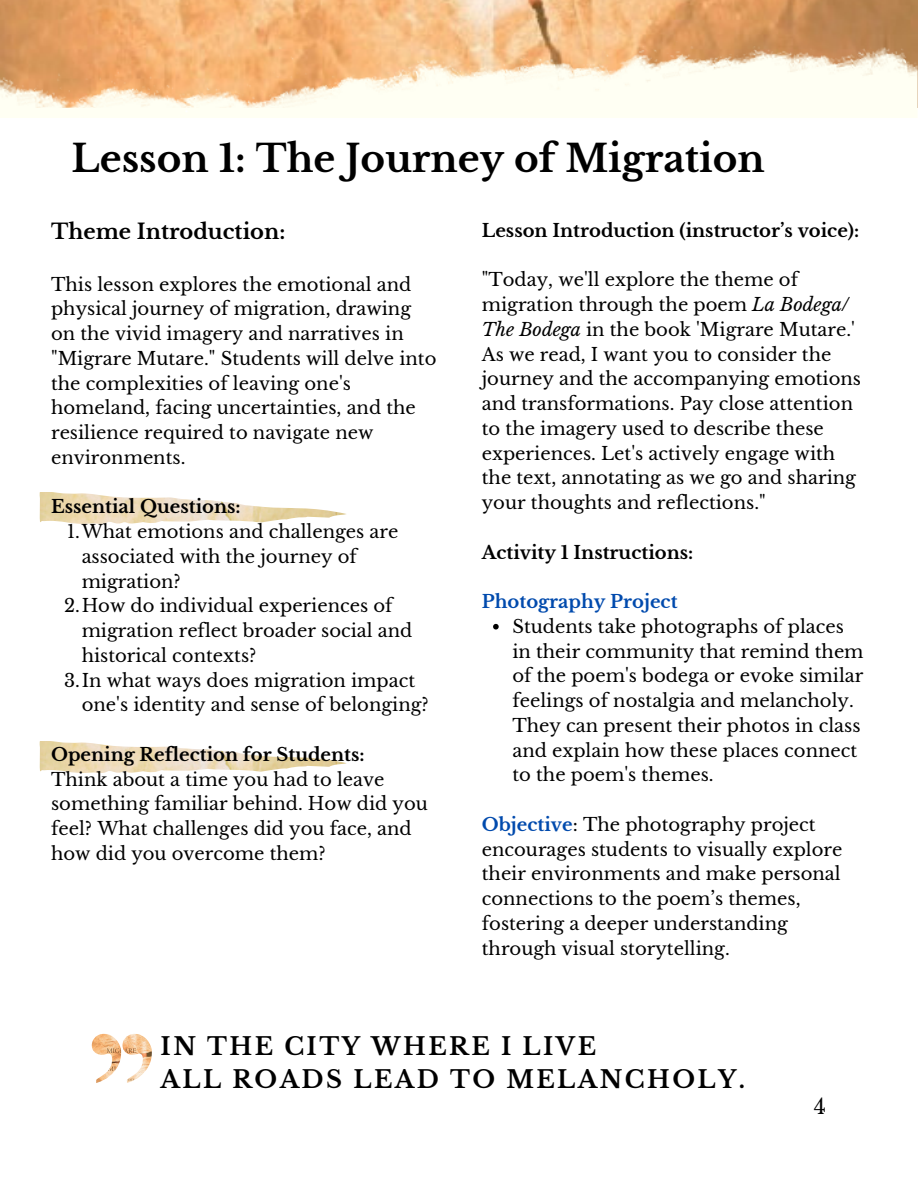
<style>
.page{position:relative;width:918px;height:1188px;background:#fff}
.page>*{position:absolute;margin:0;border:0;box-sizing:border-box;transform-origin:0 0}
.t1{font:700 37.5px "Libre Baskerville";color:#000}
.t2{font:700 24.15px/33.6px "Libre Baskerville";letter-spacing:.1em;color:#000}
.t3{font:700 21px "Libre Baskerville";color:#000}
.t4{font:21px "Libre Baskerville";color:#000}
.t5{font:18px/24.8px "Libre Baskerville";color:#000}
.t6{font:700 18px "Libre Baskerville";color:#000}
.t7{font:700 18px "Libre Baskerville";color:#004aad}
.s1{font-style:italic}
.s2{font-weight:700;color:#004aad}
</style>
<div class="page">
<img style="left:0;top:1px;width:918px;height:41px">
<img style="left:0;top:42px;width:918px;height:75px">
<img style="left:92px;top:1034px;width:60px;height:49px">
<svg style="left:493px;top:624px;width:6px;height:6px"></svg>
<img style="left:40px;top:493px;width:306px;height:31px">
<img style="left:40px;top:742px;width:307px;height:31px">
<p class="t1" style="left:72px;top:136px;width:695px">Lesson 1: The Journey of Migration</p>
<p class="t3" style="left:51px;top:218px;width:236px">Theme Introduction:</p>
<p class="t5" style="left:51px;top:272px;width:387px">This lesson explores the emotional and physical journey of migration, drawing on the vivid imagery and narratives in "Migrare Mutare." Students will delve into the complexities of leaving one's homeland, facing uncertainties, and the resilience required to navigate new environments.</p>
<h4 class="t6" style="left:51px;top:496px;width:191px">Essential Questions:</h4>
<p class="t5" style="left:82px;top:519px;width:318px;text-indent:-15px">1.What emotions and challenges are associated with the journey of migration?</p>
<h4 class="t5" style="left:82px;top:594px;width:332px;text-indent:-18px">2.How do individual experiences of migration reflect broader social and historical contexts?</h4>
<h4 class="t5" style="left:82px;top:668px;width:349px;text-indent:-18px">3.In what ways does migration impact one's identity and sense of belonging?</h4>
<p class="t6" style="left:51px;top:743px;width:315px">Opening Reflection for Students:</p>
<p class="t5" style="left:51px;top:767px;width:378px">Think about a time you had to leave something familiar behind. How did you feel? What challenges did you face, and how did you overcome them?</p>
<h1 class="t6" style="left:482px;top:219px;width:379px">Lesson Introduction (instructor’s voice):</h1>
<h3 class="t5" style="left:482px;top:268px;width:381px">"Today, we'll explore the theme of migration through the poem <span class="s1">La Bodega/ The Bodega</span> in the book 'Migrare Mutare.' As we read, I want you to consider the journey and the accompanying emotions and transformations. Pay close attention to the imagery used to describe these experiences. Let's actively engage with the text, annotating as we go and sharing your thoughts and reflections."</h3>
<p class="t6" style="left:482px;top:541px;width:213px">Activity 1 Instructions:</p>
<h4 class="t7" style="left:482px;top:591px;width:197px">Photography Project</h4>
<p class="t5" style="left:512px;top:614px;width:353px">Students take photographs of places in their community that remind them of the poem's bodega or evoke similar feelings of nostalgia and melancholy.<br>They can present their photos in class and explain how these places connect to the poem's themes.</p>
<p class="t5" style="left:482px;top:812px;width:362px"><span class="s2">Objective</span>: The photography project encourages students to visually explore their environments and make personal connections to the poem’s themes, fostering a deeper understanding through visual storytelling.</p>
<p class="t2" style="left:161px;top:1029px;width:586px">IN THE CITY WHERE I LIVE<br>ALL ROADS LEAD TO MELANCHOLY.</p>
<h2 class="t4" style="left:814px;top:1094px;width:14px">4</h2>
</div>
